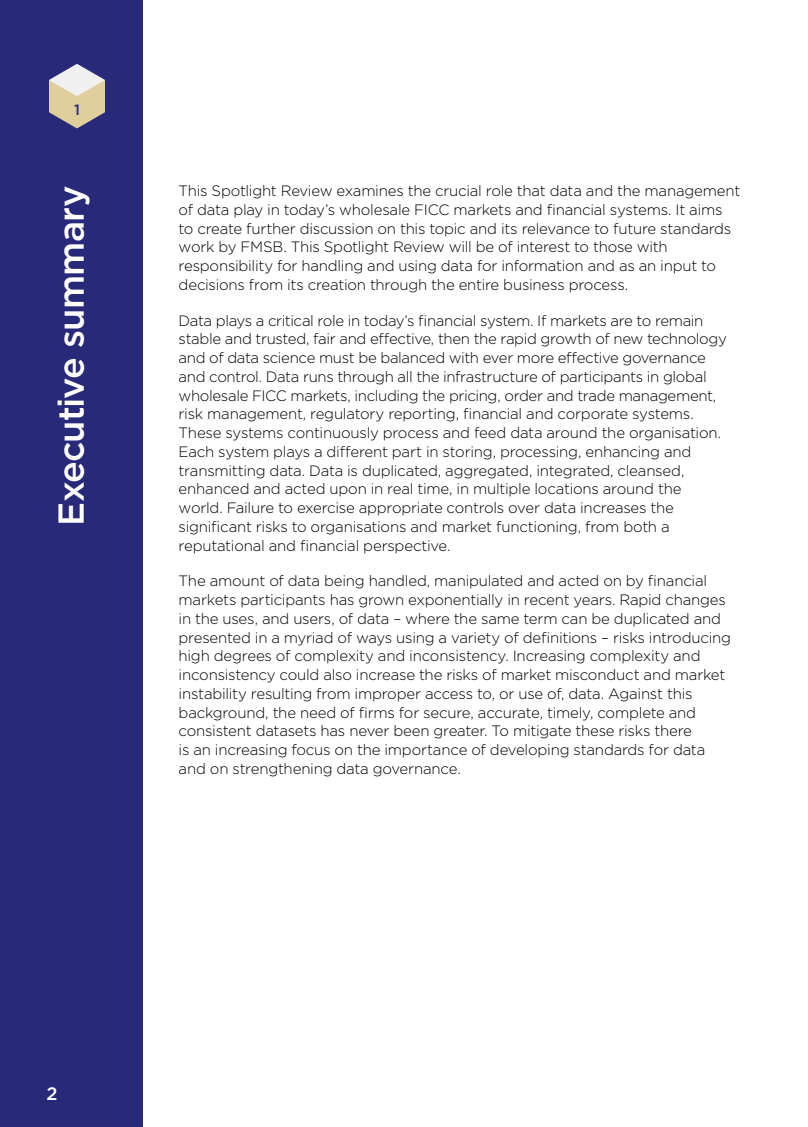
<style>
.page{position:relative;width:808px;height:1127px;background:#fff}
.page>*{position:absolute;margin:0;border:0;box-sizing:border-box;transform-origin:0 0}
.t1{font:500 36px "Gotham";letter-spacing:-.025em;color:#fff}
.t2{font:500 18px "Gotham";color:#fff}
.t3{font:300 15px/18.8px "Gotham";letter-spacing:-.02em;color:#000}
.t4{font:500 15px "Gotham";color:#292979}
</style>
<div class="page">
<div style="left:0;top:0;width:142px;height:1127px;background:#292979"></div>
<svg style="left:49px;top:64px;width:56px;height:64px"></svg>
<p class="t4" style="left:74px;top:100px;width:7px">1</p>
<h1 class="t1" style="left:48px;top:526px;width:342px;rotate:-90deg">Executive summary</h1>
<p class="t3" style="left:179px;top:181px;width:563px">This Spotlight Review examines the crucial role that data and the management of data play in today’s wholesale FICC markets and financial systems. It aims to create further discussion on this topic and its relevance to future standards work by FMSB. This Spotlight Review will be of interest to those with responsibility for handling and using data for information and as an input to decisions from its creation through the entire business process.</p>
<p class="t3" style="left:179px;top:310px;width:550px">Data plays a critical role in today’s financial system. If markets are to remain stable and trusted, fair and effective, then the rapid growth of new technology and of data science must be balanced with ever more effective governance and control. Data runs through all the infrastructure of participants in global wholesale FICC markets, including the pricing, order and trade management, risk management, regulatory reporting, financial and corporate systems.<br>These systems continuously process and feed data around the organisation.<br>Each system plays a different part in storing, processing, enhancing and transmitting data. Data is duplicated, aggregated, integrated, cleansed, enhanced and acted upon in real time, in multiple locations around the world. Failure to exercise appropriate controls over data increases the significant risks to organisations and market functioning, from both a reputational and financial perspective.</p>
<p class="t3" style="left:179px;top:571px;width:554px">The amount of data being handled, manipulated and acted on by financial markets participants has grown exponentially in recent years. Rapid changes in the uses, and users, of data – where the same term can be duplicated and presented in a myriad of ways using a variety of definitions – risks introducing high degrees of complexity and inconsistency. Increasing complexity and inconsistency could also increase the risks of market misconduct and market instability resulting from improper access to, or use of, data. Against this background, the need of firms for secure, accurate, timely, complete and consistent datasets has never been greater. To mitigate these risks there<br>is an increasing focus on the importance of developing standards for data and on strengthening data governance.</p>
<p class="t2" style="left:46px;top:1081px;width:13px">2</p>
</div>
